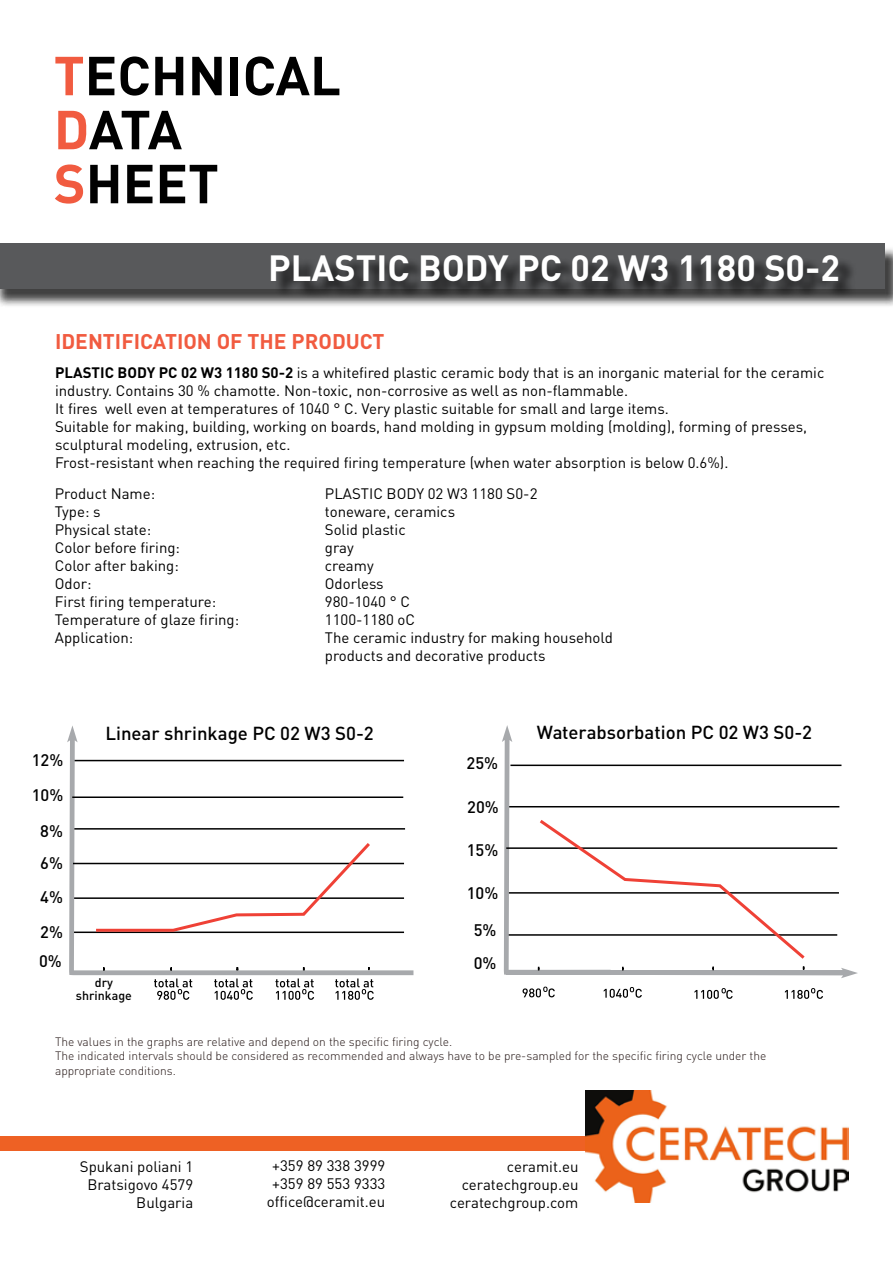
<style>
.page{position:relative;width:893px;height:1263px;background:#fff}
.page>*{position:absolute;margin:0;border:0;box-sizing:border-box;transform-origin:0 0}
.t1{font:700 54px/54px "DIN Pro";color:#000}
.t2{font:700 36px "DIN Pro";color:#fff}
.t3{font:700 21px "DIN Pro";color:#f15b40}
.t4{font:500 18.6px "DIN Pro";color:#000}
.t5{font:500 16.5px "DIN Pro";color:#000}
.t6{font:15px/18px "DIN Pro";color:#000}
.t7{font:500 12.45px/12.5px "DIN Pro";color:#000;text-align:center}
.t8{font:300 12px/14.4px "DIN Pro";color:#221413}
.s1{color:#f15b40}
.s2{font-weight:700}
</style>
<div class="page">
<div style="left:0;top:1136px;width:586px;height:15px;background:#ee6124"></div>
<div style="left:0;top:246px;width:893px;height:62px;background:#000;opacity:.75"></div>
<div style="left:0;top:244px;width:884px;height:45px;background:#58595b"></div>
<img style="left:585px;top:1091px;width:263px;height:112px">
<div style="left:274px;top:257px;width:582px;height:42px;background:#000;opacity:.75"></div>
<svg style="left:67px;top:726px;width:346px;height:249px"></svg>
<svg style="left:154px;top:978px;width:38px;height:22px"></svg>
<svg style="left:214px;top:978px;width:39px;height:22px"></svg>
<svg style="left:275px;top:978px;width:39px;height:22px"></svg>
<svg style="left:335px;top:978px;width:39px;height:22px"></svg>
<svg style="left:502px;top:725px;width:340px;height:250px"></svg>
<svg style="left:523px;top:986px;width:32px;height:11px"></svg>
<svg style="left:506px;top:966px;width:352px;height:12px"></svg>
<svg style="left:604px;top:987px;width:38px;height:11px"></svg>
<svg style="left:694px;top:988px;width:39px;height:11px"></svg>
<svg style="left:785px;top:988px;width:38px;height:11px"></svg>
<hr style="left:72px;top:796px;width:331px;height:2px;background:#000">
<hr style="left:73px;top:863px;width:331px;height:1px;background:#000">
<hr style="left:506px;top:847px;width:331px;height:2px;background:#000">
<hr style="left:510px;top:764px;width:331px;height:2px;background:#000">
<svg style="left:93px;top:817px;width:715px;height:145px"></svg>
<h1 class="t1" style="left:54px;top:47px;width:289px"><span class="s1">T</span>ECHNICAL<br><span class="s1">D</span>ATA<br><span class="s1">S</span>HEET</h1>
<h2 class="t2" style="left:268px;top:243px;width:573px">PLASTIC BODY PC 02 W3 1180 S0-2</h2>
<h3 class="t3" style="left:55px;top:327px;width:331px">IDENTIFICATION OF THE PRODUCT</h3>
<p class="t6" style="left:55px;top:363px;width:771px"><span class="s2">PLASTIC BODY PC 02 W3 1180 S0-2</span> is a whitefired plastic ceramic body that is an inorganic material for the ceramic industry. Contains 30 % chamotte. Non-toxic, non-corrosive as well as non-flammable.<br>It fires well even at temperatures of 1040 ° C. Very plastic suitable for small and large items.<br>Suitable for making, building, working on boards, hand molding in gypsum molding (molding), forming of presses, sculptural modeling, extrusion, etc.<br>Frost-resistant when reaching the required firing temperature (when water absorption is below 0.6%).</p>
<p class="t6" style="left:55px;top:483px;width:102px">Product Name:</p>
<p class="t6" style="left:325px;top:483px;width:214px">PLASTIC BODY 02 W3 1180 S0-2</p>
<p class="t6" style="left:55px;top:501px;width:47px">Type: s</p>
<p class="t6" style="left:325px;top:501px;width:132px">toneware, ceramics</p>
<p class="t6" style="left:55px;top:519px;width:98px">Physical state:</p>
<p class="t6" style="left:325px;top:519px;width:82px">Solid plastic</p>
<p class="t6" style="left:55px;top:537px;width:127px">Color before firing:</p>
<p class="t6" style="left:325px;top:537px;width:30px">gray</p>
<p class="t6" style="left:55px;top:555px;width:126px">Color after baking:</p>
<p class="t6" style="left:325px;top:555px;width:50px">creamy</p>
<p class="t6" style="left:55px;top:573px;width:38px">Odor:</p>
<p class="t6" style="left:325px;top:573px;width:60px">Odorless</p>
<p class="t6" style="left:55px;top:591px;width:163px">First firing temperature:</p>
<p class="t6" style="left:325px;top:591px;width:87px">980-1040 ° C</p>
<p class="t6" style="left:55px;top:609px;width:186px">Temperature of glaze firing:</p>
<p class="t6" style="left:325px;top:609px;width:92px">1100-1180 oC</p>
<p class="t6" style="left:55px;top:627px;width:80px">Application:</p>
<p class="t6" style="left:325px;top:627px;width:290px">The ceramic industry for making household products and decorative products</p>
<p class="t5" style="left:32px;top:749px;width:33px">12%</p>
<p class="t5" style="left:32px;top:784px;width:33px">10%</p>
<p class="t5" style="left:40px;top:820px;width:24px">8%</p>
<p class="t5" style="left:40px;top:852px;width:24px">6%</p>
<p class="t5" style="left:40px;top:886px;width:24px">4%</p>
<p class="t5" style="left:40px;top:921px;width:24px">2%</p>
<p class="t5" style="left:39px;top:950px;width:24px">0%</p>
<p class="t4" style="left:105px;top:721px;width:270px">Linear shrinkage PC 02 W3 S0-2</p>
<p class="t7" style="left:76px;top:976px;width:57px">dry shrinkage</p>
<p class="t5" style="left:467px;top:752px;width:33px">25%</p>
<p class="t5" style="left:467px;top:795px;width:33px">20%</p>
<p class="t5" style="left:467px;top:839px;width:33px">15%</p>
<p class="t5" style="left:467px;top:882px;width:33px">10%</p>
<p class="t5" style="left:474px;top:918px;width:24px">5%</p>
<p class="t5" style="left:474px;top:952px;width:24px">0%</p>
<p class="t4" style="left:537px;top:719px;width:277px">Waterabsorbation PC 02 W3 S0-2</p>
<p class="t8" style="left:55px;top:1034px;width:713px">The values in the graphs are relative and depend on the specific firing cycle.<br>The indicated intervals should be considered as recommended and always have to be pre-sampled for the specific firing cycle under the appropriate conditions.</p>
<p class="t6" style="left:80px;top:1156px;width:115px;text-align:right">Spukani poliani 1<br>Bratsigovo 4579<br>Bulgaria</p>
<p class="t6" style="left:267px;top:1156px;width:120px;text-align:center">+359 89 338 3999 +359 89 553 9333 office@ceramit.eu</p>
<p class="t6" style="left:450px;top:1156px;width:130px;text-align:right">ceramit.eu ceratechgroup.eu ceratechgroup.com</p>
</div>
